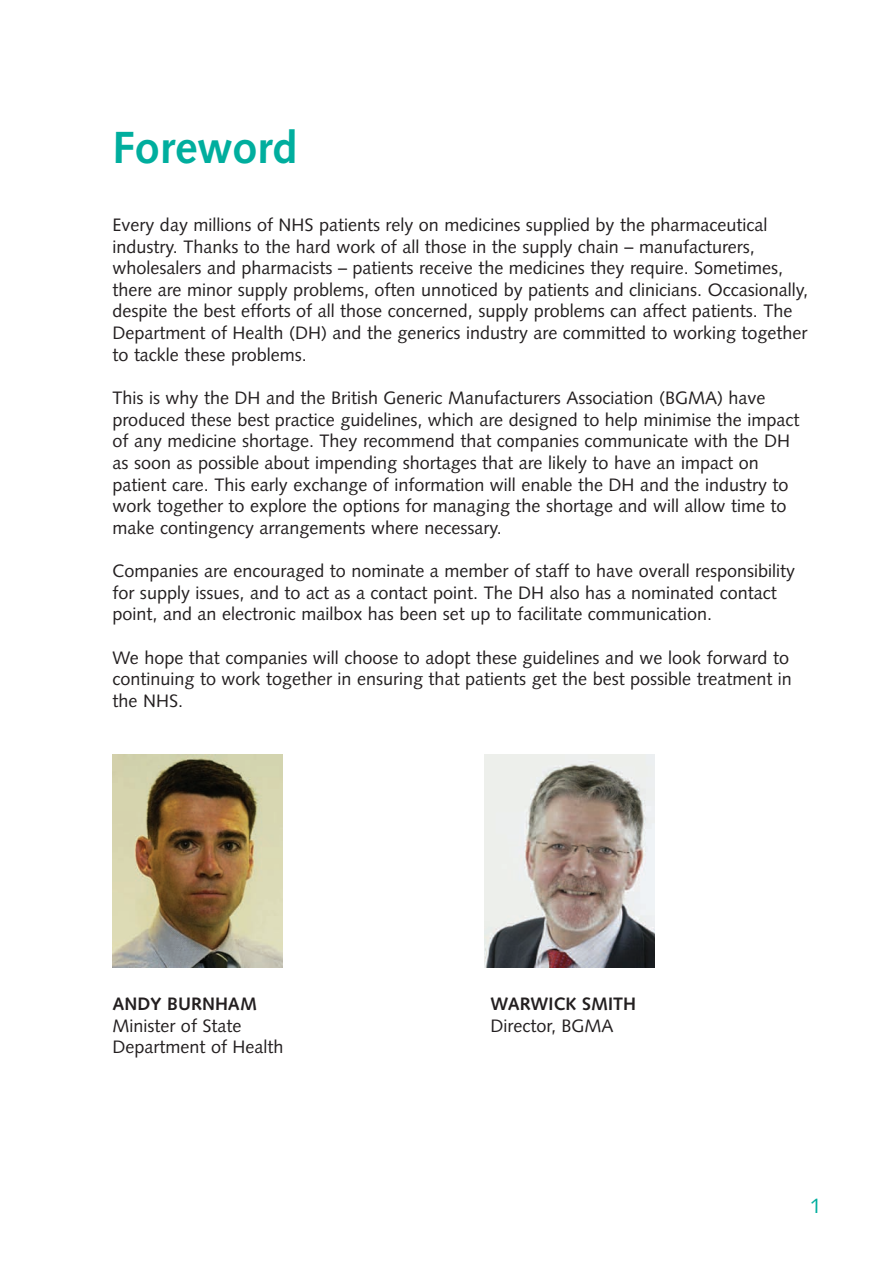
<style>
.page{position:relative;width:893px;height:1264px;background:#fff}
.page>*{position:absolute;margin:0;border:0;box-sizing:border-box;transform-origin:0 0}
.t1{font:700 45px "Syntax";color:#00ae9e}
.t2{font:21px "Syntax";color:#00ae9e}
.t3{font:18px/21.6px "Syntax";color:#231f20}
.s1{font-weight:700}
</style>
<div class="page">
<img style="left:485px;top:755px;width:170px;height:212px">
<img style="left:112px;top:755px;width:171px;height:212px">
<p class="t1" style="left:112px;top:129px;width:187px">Foreword</p>
<p class="t3" style="left:112px;top:215px;width:697px">Every day millions of NHS patients rely on medicines supplied by the pharmaceutical industry. Thanks to the hard work of all those in the supply chain – manufacturers, wholesalers and pharmacists – patients receive the medicines they require. Sometimes, there are minor supply problems, often unnoticed by patients and clinicians. Occasionally, despite the best efforts of all those concerned, supply problems can affect patients. The Department of Health (DH) and the generics industry are committed to working together to tackle these problems.</p>
<p class="t3" style="left:112px;top:389px;width:688px">This is why the DH and the British Generic Manufacturers Association (BGMA) have produced these best practice guidelines, which are designed to help minimise the impact of any medicine shortage. They recommend that companies communicate with the DH as soon as possible about impending shortages that are likely to have an impact on patient care. This early exchange of information will enable the DH and the industry to work together to explore the options for managing the shortage and will allow time to make contingency arrangements where necessary.</p>
<p class="t3" style="left:112px;top:562px;width:684px">Companies are encouraged to nominate a member of staff to have overall responsibility for supply issues, and to act as a contact point. The DH also has a nominated contact point, and an electronic mailbox has been set up to facilitate communication.</p>
<p class="t3" style="left:112px;top:648px;width:681px">We hope that companies will choose to adopt these guidelines and we look forward to continuing to work together in ensuring that patients get the best possible treatment in the NHS.</p>
<p class="t3" style="left:112px;top:995px;width:173px"><span class="s1">ANDY BURNHAM<br></span>Minister of State<br>Department of Health</p>
<p class="t3" style="left:491px;top:995px;width:147px"><span class="s1">WARWICK SMITH<br></span>Director, BGMA</p>
<p class="t2" style="left:810px;top:1197px;width:13px">1</p>
</div>
